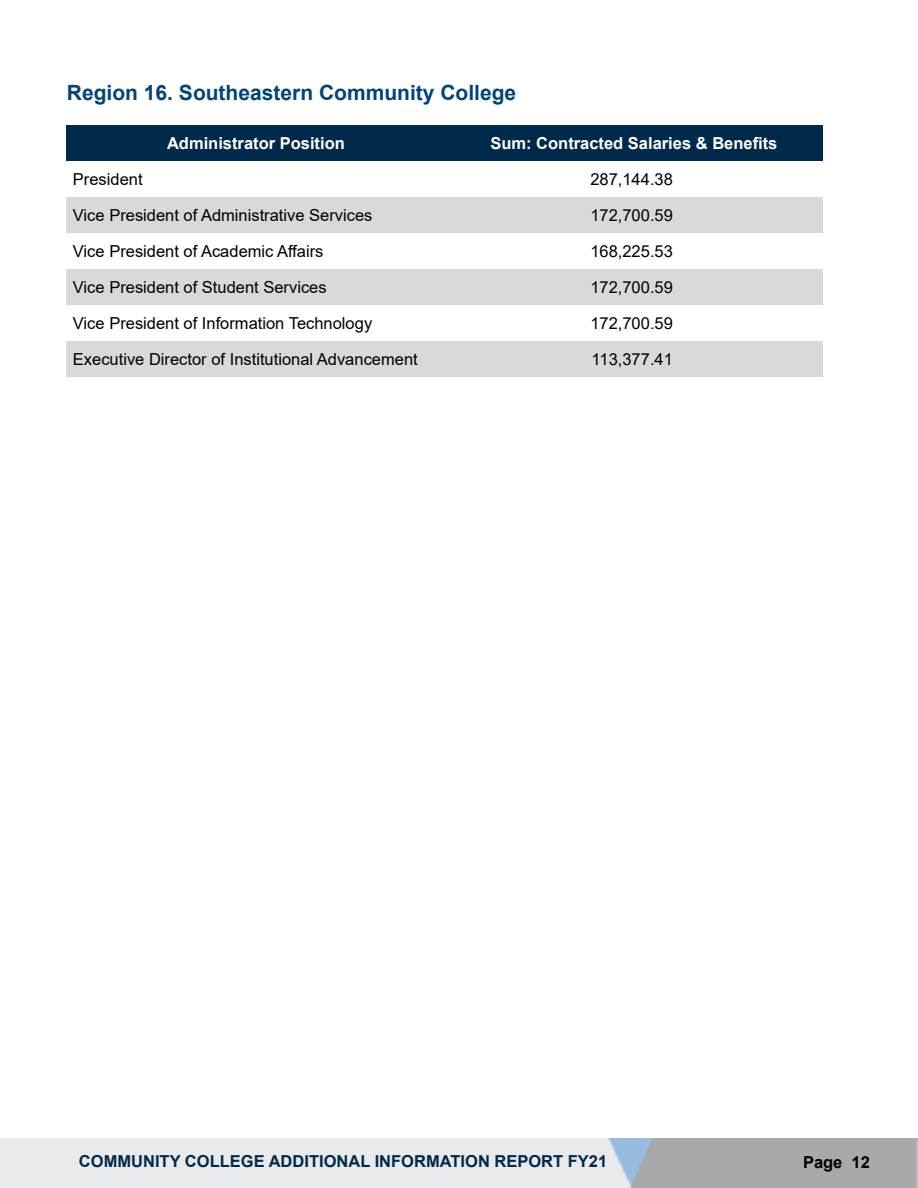
<style>
.page{position:relative;width:918px;height:1188px;background:#fff}
.page>*{position:absolute;margin:0;border:0;box-sizing:border-box;transform-origin:0 0}
.t1{font:700 21px "Arial";color:#00447a}
.t2{font:16.5px "Arial";color:#000}
.t3{font:700 16.5px "Arial";color:#fff}
.t4{font:700 16.5px "Arial";color:#002a4b}
.t5{font:700 16.5px "Arial";color:#000}
</style>
<div class="page">
<div style="left:445px;top:341px;width:378px;height:36px;background:#d9d9d9"></div>
<div style="left:67px;top:341px;width:378px;height:36px;background:#d9d9d9"></div>
<div style="left:445px;top:269px;width:378px;height:36px;background:#d9d9d9"></div>
<div style="left:67px;top:269px;width:378px;height:36px;background:#d9d9d9"></div>
<div style="left:445px;top:197px;width:378px;height:36px;background:#d9d9d9"></div>
<div style="left:67px;top:197px;width:378px;height:36px;background:#d9d9d9"></div>
<div style="left:67px;top:125px;width:378px;height:36px;background:#002a4b"></div>
<div style="left:445px;top:125px;width:378px;height:36px;background:#002a4b"></div>
<p class="t1" style="left:67px;top:78px;width:451px">Region 16. Southeastern Community College</p>
<p class="t3" style="left:167px;top:131px;width:179px">Administrator Position</p>
<p class="t3" style="left:490px;top:131px;width:288px">Sum: Contracted Salaries &amp; Benefits</p>
<p class="t2" style="left:73px;top:168px;width:71px">President</p>
<p class="t2" style="left:590px;top:168px;width:84px">287,144.38</p>
<p class="t2" style="left:73px;top:204px;width:301px">Vice President of Administrative Services</p>
<p class="t2" style="left:590px;top:204px;width:84px">172,700.59</p>
<p class="t2" style="left:73px;top:240px;width:252px">Vice President of Academic Affairs</p>
<p class="t2" style="left:590px;top:240px;width:84px">168,225.53</p>
<p class="t2" style="left:73px;top:276px;width:255px">Vice President of Student Services</p>
<p class="t2" style="left:590px;top:276px;width:84px">172,700.59</p>
<p class="t2" style="left:73px;top:312px;width:301px">Vice President of Information Technology</p>
<p class="t2" style="left:590px;top:312px;width:84px">172,700.59</p>
<p class="t2" style="left:73px;top:348px;width:346px">Executive Director of Institutional Advancement</p>
<p class="t2" style="left:592px;top:348px;width:83px">113,377.41</p>
<p class="t4" style="left:79px;top:1150px;width:530px">COMMUNITY COLLEGE ADDITIONAL INFORMATION REPORT FY21</p>
<p class="t5" style="left:803px;top:1151px;width:68px">Page 12</p>
</div>
